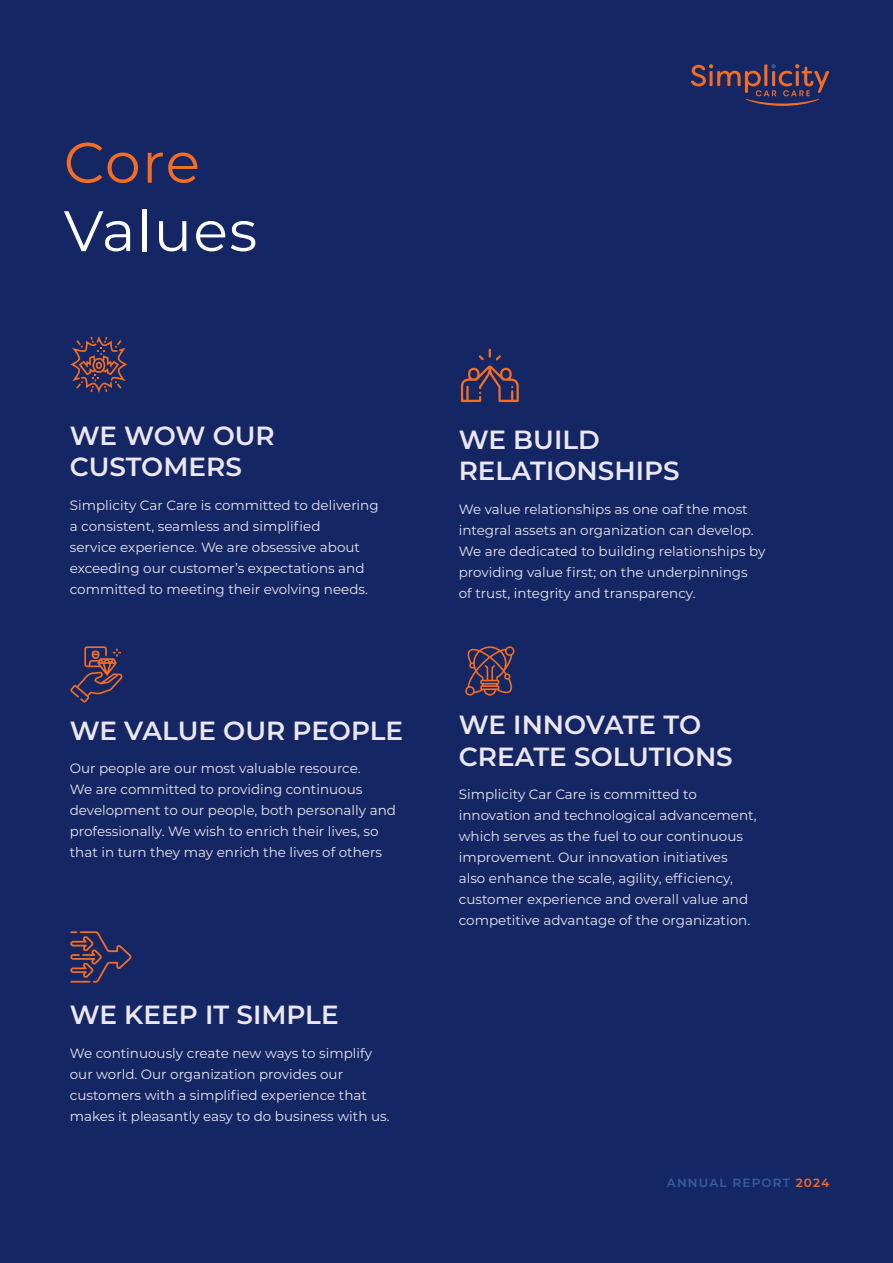
<style>
.page{position:relative;width:893px;height:1263px;background:#142663}
.page>*{position:absolute;margin:0;border:0;box-sizing:border-box;transform-origin:0 0}
.t1{font:57px "Montserrat";letter-spacing:.025em;color:#fff}
.t2{font:57px "Montserrat";color:#f36e24}
.t3{font:600 26.25px/31.5px "Montserrat";color:#ece7ee}
.t4{font:13.5px/21px "Montserrat";color:#ece7ee}
.t5{font:600 12px "Montserrat";letter-spacing:.1em;color:#365e9e}
.s1{color:#f36e24}
</style>
<div class="page">
<svg style="left:691px;top:64px;width:138px;height:42px"></svg>
<svg style="left:70px;top:336px;width:57px;height:57px"></svg>
<svg style="left:70px;top:646px;width:53px;height:56px"></svg>
<svg style="left:70px;top:931px;width:62px;height:52px"></svg>
<svg style="left:461px;top:349px;width:58px;height:53px"></svg>
<svg style="left:465px;top:646px;width:50px;height:50px"></svg>
<h1 class="t2" style="left:64px;top:123px;width:138px">Core</h1>
<h1 class="t1" style="left:64px;top:192px;width:195px">Values</h1>
<h2 class="t3" style="left:70px;top:418px;width:206px">WE WOW OUR<br>CUSTOMERS</h2>
<p class="t4" style="left:70px;top:494px;width:310px">Simplicity Car Care is committed to delivering a consistent, seamless and simplified<br>service experience. We are obsessive about exceeding our customer’s expectations and committed to meeting their evolving needs.</p>
<h2 class="t3" style="left:70px;top:713px;width:335px">WE VALUE OUR PEOPLE</h2>
<p class="t4" style="left:70px;top:757px;width:328px">Our people are our most valuable resource.<br>We are committed to providing continuous development to our people, both personally and professionally. We wish to enrich their lives, so that in turn they may enrich the lives of others</p>
<h2 class="t3" style="left:70px;top:998px;width:270px">WE KEEP IT SIMPLE</h2>
<p class="t4" style="left:70px;top:1042px;width:321px">We continuously create new ways to simplify our world. Our organization provides our customers with a simplified experience that makes it pleasantly easy to do business with us.</p>
<h2 class="t3" style="left:459px;top:423px;width:222px">WE BUILD<br>RELATIONSHIPS</h2>
<p class="t4" style="left:459px;top:498px;width:308px">We value relationships as one oaf the most integral assets an organization can develop.<br>We are dedicated to building relationships by providing value first; on the underpinnings<br>of trust, integrity and transparency.</p>
<h2 class="t3" style="left:459px;top:708px;width:276px">WE INNOVATE TO<br>CREATE SOLUTIONS</h2>
<p class="t4" style="left:459px;top:783px;width:299px">Simplicity Car Care is committed to innovation and technological advancement, which serves as the fuel to our continuous improvement. Our innovation initiatives also enhance the scale, agility, efficiency, customer experience and overall value and competitive advantage of the organization.</p>
<p class="t5" style="left:667px;top:1175px;width:164px">ANNUAL REPORT <span class="s1">2024</span></p>
</div>
